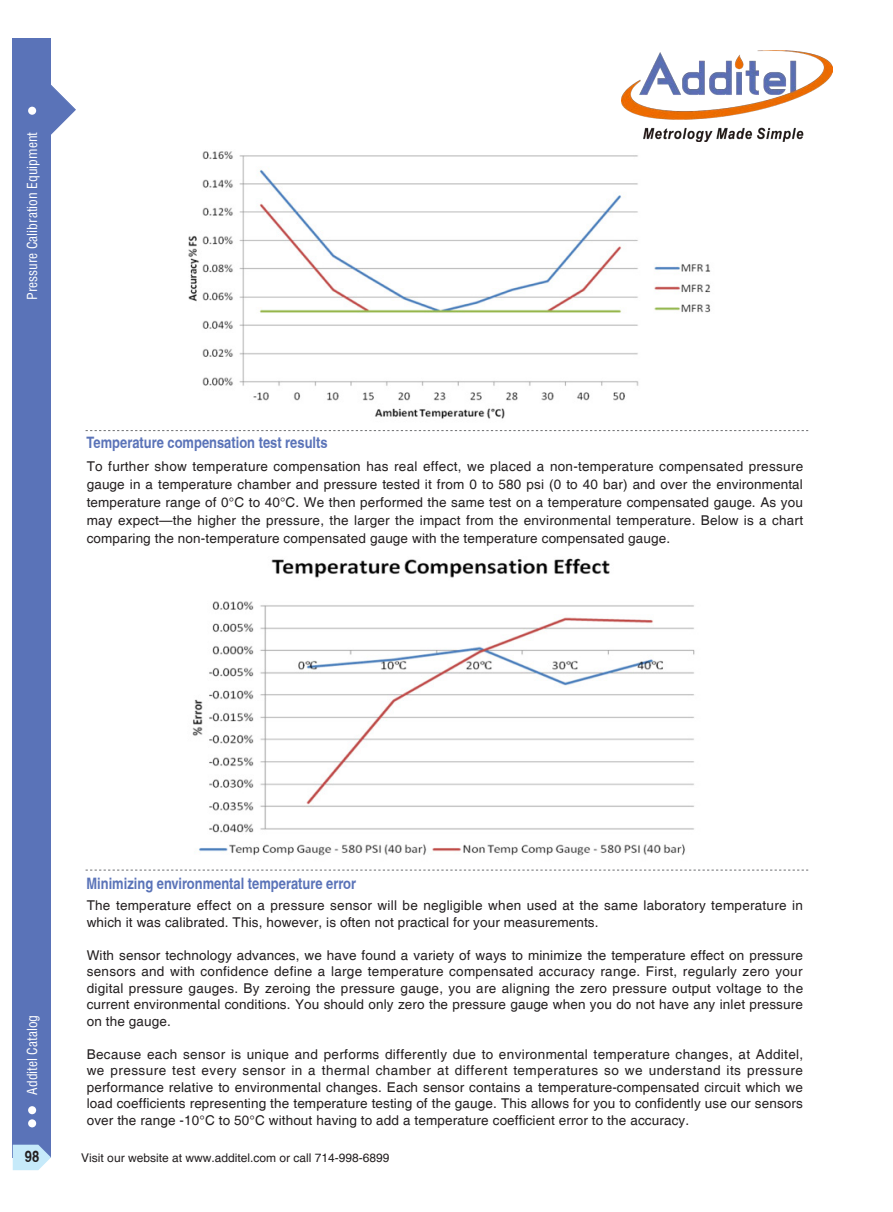
<style>
.page{position:relative;width:893px;height:1212px;background:#fff}
.page>*{position:absolute;margin:0;border:0;box-sizing:border-box;transform-origin:0 0}
.t1{font:700 condensed 15.75px "Helvetica";color:#5a73b8}
.t2{font:700 condensed 15.75px "Helvetica";color:#231f20}
.t3{font:13.5px/16.5px "Helvetica";letter-spacing:.01em;color:#231f20;text-align:justify}
.t4{font:condensed 13.5px "Helvetica";color:#fff}
.t5{font:12px "Helvetica";color:#231f20}
</style>
<div class="page">
<div style="left:13px;top:38px;width:38px;height:1119px;background:#5a73b8"></div>
<svg style="left:51px;top:85px;width:25px;height:50px"></svg>
<div style="left:28px;top:107px;width:8px;height:8px;background:#fff;border-radius:50%"></div>
<div style="left:28px;top:1119px;width:8px;height:8px;background:#fff;border-radius:50%"></div>
<div style="left:28px;top:1106px;width:8px;height:8px;background:#fff;border-radius:50%"></div>
<svg style="left:13px;top:1145px;width:38px;height:25px"></svg>
<img style="left:621px;top:51px;width:211px;height:90px">
<svg style="left:86px;top:870px;width:722px;height:1px"></svg>
<img style="left:188px;top:151px;width:523px;height:268px">
<svg style="left:86px;top:430px;width:722px;height:1px"></svg>
<img style="left:192px;top:558px;width:503px;height:298px">
<p class="t4" style="left:24px;top:300px;width:169px;rotate:-90deg">Pressure Calibration Equipment</p>
<p class="t1" style="left:86px;top:433px;width:243px">Temperature compensation test results</p>
<p class="t3" style="left:87px;top:457px;width:718px;line-height:18px">To further show temperature compensation has real effect, we placed a non-temperature compensated pressure gauge in a temperature chamber and pressure tested it from 0 to 580 psi (0 to 40 bar) and over the environmental temperature range of 0°C to 40°C. We then performed the same test on a temperature compensated gauge. As you may expect—the higher the pressure, the larger the impact from the environmental temperature. Below is a chart comparing the non-temperature compensated gauge with the temperature compensated gauge.</p>
<p class="t4" style="left:24px;top:1095px;width:81px;rotate:-90deg">Additel Catalog</p>
<p class="t1" style="left:86px;top:873px;width:271px">Minimizing environmental temperature error</p>
<p class="t3" style="left:87px;top:897px;width:718px">The temperature effect on a pressure sensor will be negligible when used at the same laboratory temperature in which it was calibrated. This, however, is often not practical for your measurements.</p>
<p class="t3" style="left:87px;top:947px;width:718px">With sensor technology advances, we have found a variety of ways to minimize the temperature effect on pressure sensors and with confidence define a large temperature compensated accuracy range. First, regularly zero your digital pressure gauges. By zeroing the pressure gauge, you are aligning the zero pressure output voltage to the current environmental conditions. You should only zero the pressure gauge when you do not have any inlet pressure on the gauge.</p>
<p class="t3" style="left:87px;top:1046px;width:718px">Because each sensor is unique and performs differently due to environmental temperature changes, at Additel, we pressure test every sensor in a thermal chamber at different temperatures so we understand its pressure performance relative to environmental changes. Each sensor contains a temperature-compensated circuit which we load coefficients representing the temperature testing of the gauge. This allows for you to confidently use our sensors over the range -10°C to 50°C without having to add a temperature coefficient error to the accuracy.</p>
<p class="t2" style="left:25px;top:1147px;width:16px">98</p>
<p class="t5" style="left:81px;top:1150px;width:310px">Visit our website at www.additel.com or call 714-998-6899</p>
</div>
